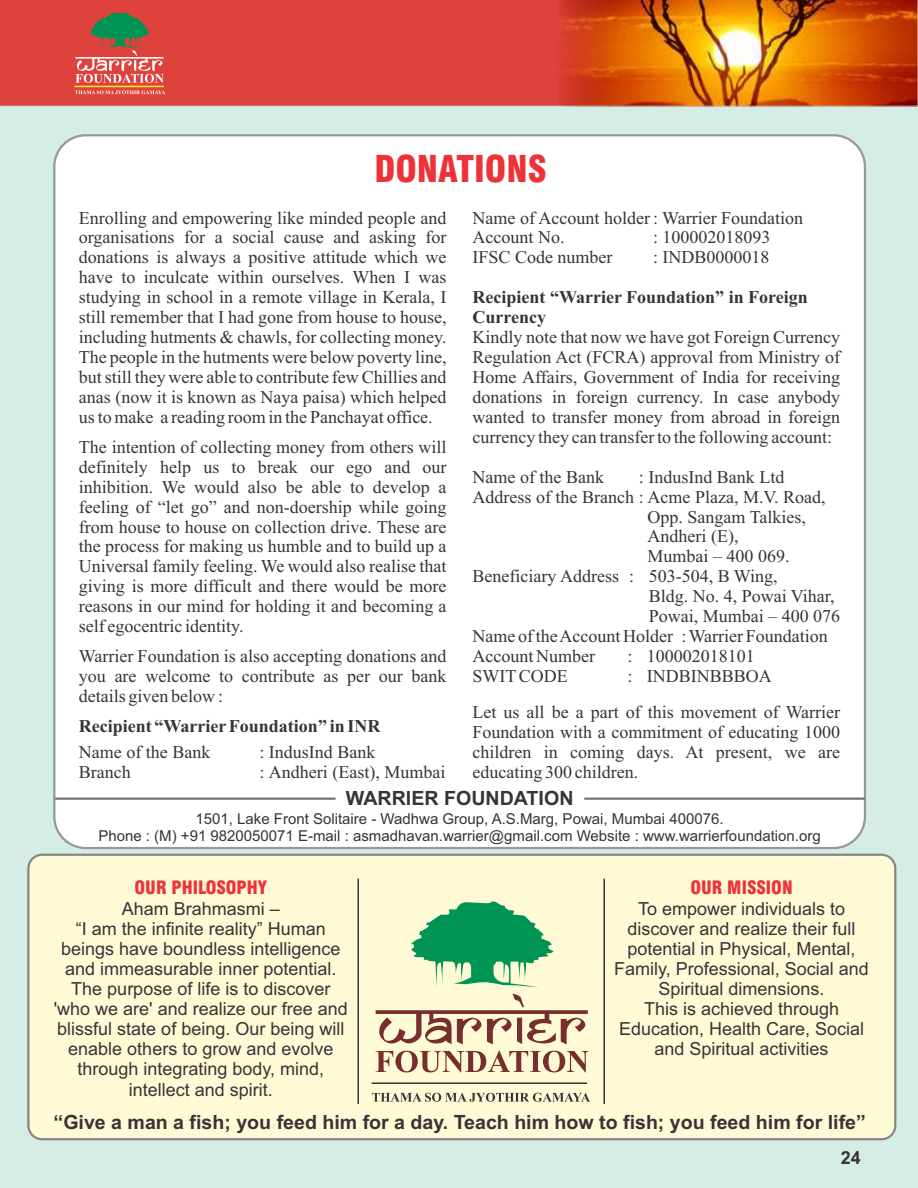
<style>
.page{position:relative;width:918px;height:1188px;background:#d6ede6}
.page>*{position:absolute;margin:0;border:0;box-sizing:border-box;transform-origin:0 0}
.t1{font:900 condensed 36px "Swiss 721 BT";color:#ed3338}
.t2{font:700 19.65px "Arial";color:#383336}
.t3{font:18px/20px "Times New Roman";color:#383336;text-align:justify}
.t4{font:18px/20.1px "Arial";color:#383336;text-align:center}
.t5{font:700 18px/20px "Times New Roman";color:#383336}
.t6{font:900 condensed 18px "Swiss 721 BT";color:#ed3338}
.t7{font:700 18px "Arial";color:#383336}
.t8{font:15px/16.8px "Arial";color:#383336;text-align:center}
</style>
<div class="page">
<svg style="left:0;top:0;width:918px;height:107px;background:#d9522c"></svg>
<hr style="left:75px;top:86px;width:89px;height:1px;background:#fff212">
<svg style="left:75px;top:90px;width:90px;height:4px"></svg>
<svg style="left:75px;top:12px;width:89px;height:71px;background:#b76959"></svg>
<div style="left:53px;top:134px;width:813px;height:715px;background:#fff;border:2px solid #969999;border-radius:31px"></div>
<div style="left:27px;top:854px;width:869px;height:286px;background:#fffad6;border:2px solid #858787;border-radius:14px"></div>
<hr style="left:372px;top:1082px;width:215px;height:2px;background:#383336">
<svg style="left:372px;top:1093px;width:218px;height:9px"></svg>
<svg style="left:411px;top:901px;width:143px;height:87px"></svg>
<svg style="left:376px;top:994px;width:212px;height:51px"></svg>
<svg style="left:376px;top:1051px;width:213px;height:21px"></svg>
<hr style="left:357px;top:879px;width:2px;height:225px;background:#383336">
<hr style="left:603px;top:879px;width:2px;height:225px;background:#383336">
<hr style="left:55px;top:798px;width:281px;height:2px;background:#737375">
<hr style="left:584px;top:798px;width:281px;height:2px;background:#737375">
<h1 class="t1" style="left:374px;top:155px;width:174px">DONATIONS</h1>
<p class="t3" style="left:79px;top:209px;width:369px">Enrolling and empowering like minded people and organisations for a social cause and asking for donations is always a positive attitude which we have to inculcate within ourselves. When I was studying in school in a remote village in Kerala, I still remember that I had gone from house to house, including hutments &amp; chawls, for collecting money.<br>The people in the hutments were below poverty line, but still they were able to contribute few Chillies and anas (now it is known as Naya paisa) which helped us to make a reading room in the Panchayat office.</p>
<p class="t3" style="left:79px;top:439px;width:369px">The intention of collecting money from others will definitely help us to break our ego and our inhibition. We would also be able to develop a feeling of “let go” and non-doership while going from house to house on collection drive. These are the process for making us humble and to build up a Universal family feeling. We would also realise that giving is more difficult and there would be more reasons in our mind for holding it and becoming a self egocentric identity.</p>
<p class="t3" style="left:79px;top:648px;width:369px">Warrier Foundation is also accepting donations and you are welcome to contribute as per our bank details given below :</p>
<p class="t5" style="left:79px;top:718px;width:303px">Recipient “WarrierFoundation” in INR</p>
<p class="t3" style="left:79px;top:744px;width:133px">Name of the Bank</p>
<p class="t3" style="left:259px;top:744px;width:117px">: IndusInd Bank</p>
<p class="t3" style="left:79px;top:763px;width:53px">Branch</p>
<p class="t3" style="left:259px;top:763px;width:187px">: Andheri (East), Mumbai</p>
<p class="t3" style="left:473px;top:209px;width:332px">Name of Account holder : Warrier Foundation<br>Account No.</p>
<p class="t3" style="left:653px;top:229px;width:119px">: 100002018093</p>
<p class="t3" style="left:473px;top:249px;width:142px">IFSC Code number</p>
<p class="t3" style="left:653px;top:249px;width:118px">: INDB0000018</p>
<p class="t5" style="left:473px;top:289px;width:337px">Recipient “Warrier Foundation” in Foreign<br>Currency</p>
<p class="t3" style="left:473px;top:329px;width:369px">Kindly note that now we have got Foreign Currency Regulation Act (FCRA) approval from Ministry of Home Affairs, Government of India for receiving donations in foreign currency. In case anybody wanted to transfer money from abroad in foreign currency they can transfer to the following account:</p>
<p class="t3" style="left:473px;top:468px;width:133px">Name of the Bank</p>
<p class="t3" style="left:639px;top:468px;width:147px">: IndusInd Bank Ltd</p>
<p class="t3" style="left:473px;top:488px;width:355px">Address of the Branch : Acme Plaza, M.V. Road,</p>
<p class="t3" style="left:648px;top:508px;width:160px">Opp. Sangam Talkies,</p>
<p class="t3" style="left:648px;top:528px;width:92px">Andheri (E),</p>
<p class="t3" style="left:648px;top:548px;width:144px">Mumbai – 400 069.</p>
<p class="t3" style="left:473px;top:568px;width:307px">Beneficiary Address : 503-504, B Wing,</p>
<p class="t3" style="left:649px;top:588px;width:187px">Bldg. No. 4, Powai Vihar,</p>
<p class="t3" style="left:649px;top:608px;width:193px">Powai, Mumbai – 400 076</p>
<p class="t3" style="left:473px;top:628px;width:357px">Name of the Account Holder : Warrier Foundation</p>
<p class="t3" style="left:473px;top:648px;width:124px">Account Number</p>
<p class="t3" style="left:627px;top:648px;width:129px">: 100002018101</p>
<p class="t3" style="left:473px;top:668px;width:97px">SWITCODE</p>
<p class="t3" style="left:473px;top:660px;width:369px;line-height:35.8px;text-indent:155px">: INDBINBBBOA<br>Let us all be a part of this movement of Warrier</p>
<p class="t3" style="left:473px;top:724px;width:369px">Foundation with a commitment of educating 1000 children in coming days. At present, we are educating 300 children.</p>
<p class="t2" style="left:346px;top:791px;width:229px">WARRIER FOUNDATION</p>
<p class="t8" style="left:98px;top:812px;width:724px">1501, Lake Front Solitaire - Wadhwa Group, A.S.Marg, Powai, Mumbai 400076.<br>Phone : (M) +91 9820050071 E-mail : asmadhavan.warrier@gmail.com Website : www.warrierfoundation.org</p>
<p class="t6" style="left:135px;top:880px;width:134px">OUR PHILOSOPHY</p>
<p class="t4" style="left:54px;top:900px;width:296px">Aham Brahmasmi –<br>“I am the infinite reality” Human beings have boundless intelligence and immeasurable inner potential.<br>The purpose of life is to discover 'who we are' and realize our free and blissful state of being. Our being will enable others to grow and evolve through integrating body, mind, intellect and spirit.</p>
<p class="t6" style="left:691px;top:880px;width:104px">OUR MISSION</p>
<p class="t4" style="left:614px;top:900px;width:256px">To empower individuals to discover and realize their full potential in Physical, Mental,<br>Family, Professional, Social and<br>Spiritual dimensions.<br>This is achieved through<br>Education, Health Care, Social and Spiritual activities</p>
<p class="t2" style="left:54px;top:1115px;width:814px">“Give a man a fish; you feed him for a day. Teach him how to fish; you feed him for life”</p>
<p class="t7" style="left:841px;top:1151px;width:22px">24</p>
</div>
